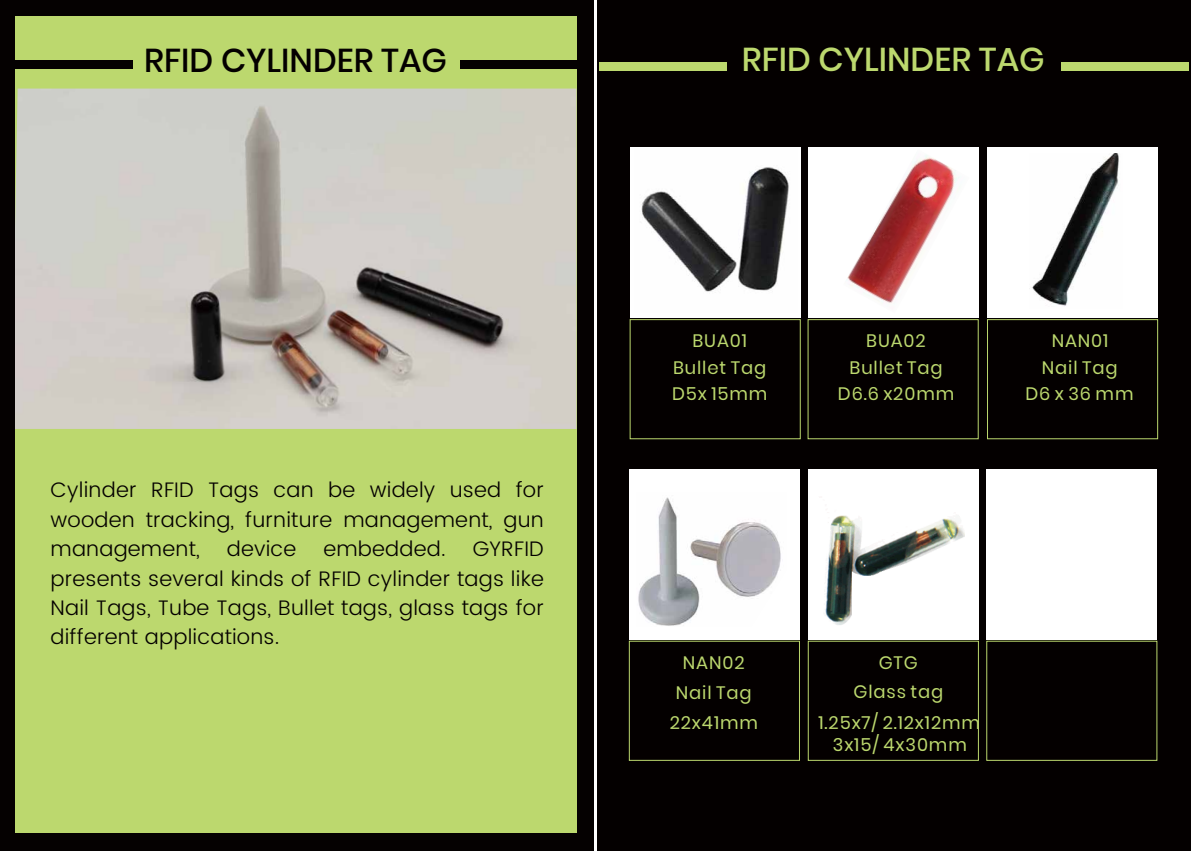
<style>
.page{position:relative;width:1191px;height:851px;background:#fff}
.page>*{position:absolute;margin:0;border:0;box-sizing:border-box;transform-origin:0 0}
.t1{font:500 33px "Poppins";color:#bcd86e}
.t2{font:500 33px "Poppins";color:#040000}
.t3{font:300 21px/29.4px "Poppins";letter-spacing:.01em;color:#040000;text-align:justify}
.t4{font:18px "Poppins";letter-spacing:.05em;color:#bcd86e}
</style>
<div class="page">
<div style="left:597px;top:0;width:594px;height:850px;background:#040000"></div>
<div style="left:629px;top:469px;width:170px;height:171px;background:#fff"></div>
<div style="left:808px;top:469px;width:170px;height:171px;background:#fff"></div>
<div style="left:986px;top:469px;width:170px;height:171px;background:#fff"></div>
<div style="left:630px;top:147px;width:170px;height:170px;background:#fff"></div>
<div style="left:809px;top:147px;width:170px;height:170px;background:#fff"></div>
<div style="left:987px;top:147px;width:170px;height:170px;background:#fff"></div>
<div style="left:1061px;top:62px;width:127px;height:8px;background:#bcd86e"></div>
<div style="left:599px;top:62px;width:128px;height:8px;background:#bcd86e"></div>
<div style="left:630px;top:319px;width:170px;height:120px;border:1px solid #bcd86e"></div>
<div style="left:807px;top:319px;width:171px;height:120px;border:1px solid #bcd86e"></div>
<div style="left:987px;top:319px;width:171px;height:120px;border:1px solid #bcd86e"></div>
<div style="left:629px;top:640px;width:171px;height:120px;border:1px solid #bcd86e"></div>
<img style="left:641px;top:167px;width:148px;height:125px">
<img style="left:846px;top:155px;width:113px;height:148px">
<img style="left:1029px;top:154px;width:90px;height:152px">
<img style="left:638px;top:497px;width:143px;height:129px">
<div style="left:0;top:0;width:593px;height:850px;background:#050101"></div>
<div style="left:15px;top:16px;width:561px;height:817px;background:#bcd86e"></div>
<div style="left:460px;top:60px;width:128px;height:8px;background:#050101"></div>
<div style="left:5px;top:60px;width:127px;height:8px;background:#050101"></div>
<img style="left:825px;top:515px;width:139px;height:110px">
<img style="left:15px;top:88px;width:561px;height:341px">
<h1 class="t2" style="left:144px;top:41px;width:304px">RFID CYLINDER TAG</h1>
<p class="t3" style="left:51px;top:476px;width:495px">Cylinder RFID Tags can be widely used for wooden tracking, furniture management, gun management,</p>
<p class="t3" style="left:227px;top:534px;width:71px">device</p>
<p class="t3" style="left:323px;top:534px;width:124px">embedded.</p>
<p class="t3" style="left:51px;top:534px;width:495px;text-indent:422px">GYRFID presents several kinds of RFID cylinder tags like Nail Tags, Tube Tags, Bullet tags, glass tags for different applications.</p>
<h1 class="t1" style="left:742px;top:40px;width:304px">RFID CYLINDER TAG</h1>
<p class="t4" style="left:692px;top:330px;width:56px">BUA01</p>
<p class="t4" style="left:866px;top:330px;width:61px">BUA02</p>
<p class="t4" style="left:1051px;top:330px;width:58px">NAN01</p>
<p class="t4" style="left:673px;top:357px;width:95px">Bullet Tag</p>
<p class="t4" style="left:849px;top:357px;width:95px">Bullet Tag</p>
<p class="t4" style="left:1042px;top:357px;width:77px">Nail Tag</p>
<p class="t4" style="left:672px;top:383px;width:97px">D5x 15mm</p>
<p class="t4" style="left:838px;top:383px;width:118px">D6.6 x20mm</p>
<p class="t4" style="left:1025px;top:383px;width:110px">D6 x 36 mm</p>
<p class="t4" style="left:683px;top:651px;width:63px">NAN02</p>
<p class="t4" style="left:878px;top:651px;width:41px">GTG</p>
<p class="t4" style="left:676px;top:682px;width:77px">Nail Tag</p>
<p class="t4" style="left:670px;top:712px;width:90px">22x41mm</p>
<p class="t4" style="left:853px;top:681px;width:91px">Glass tag</p>
<p class="t4" style="left:833px;top:734px;width:135px">3x15/ 4x30mm</p>
<p class="t4" style="left:818px;top:712px;width:163px">1.25x7/ 2.12x12mm</p>
</div>
